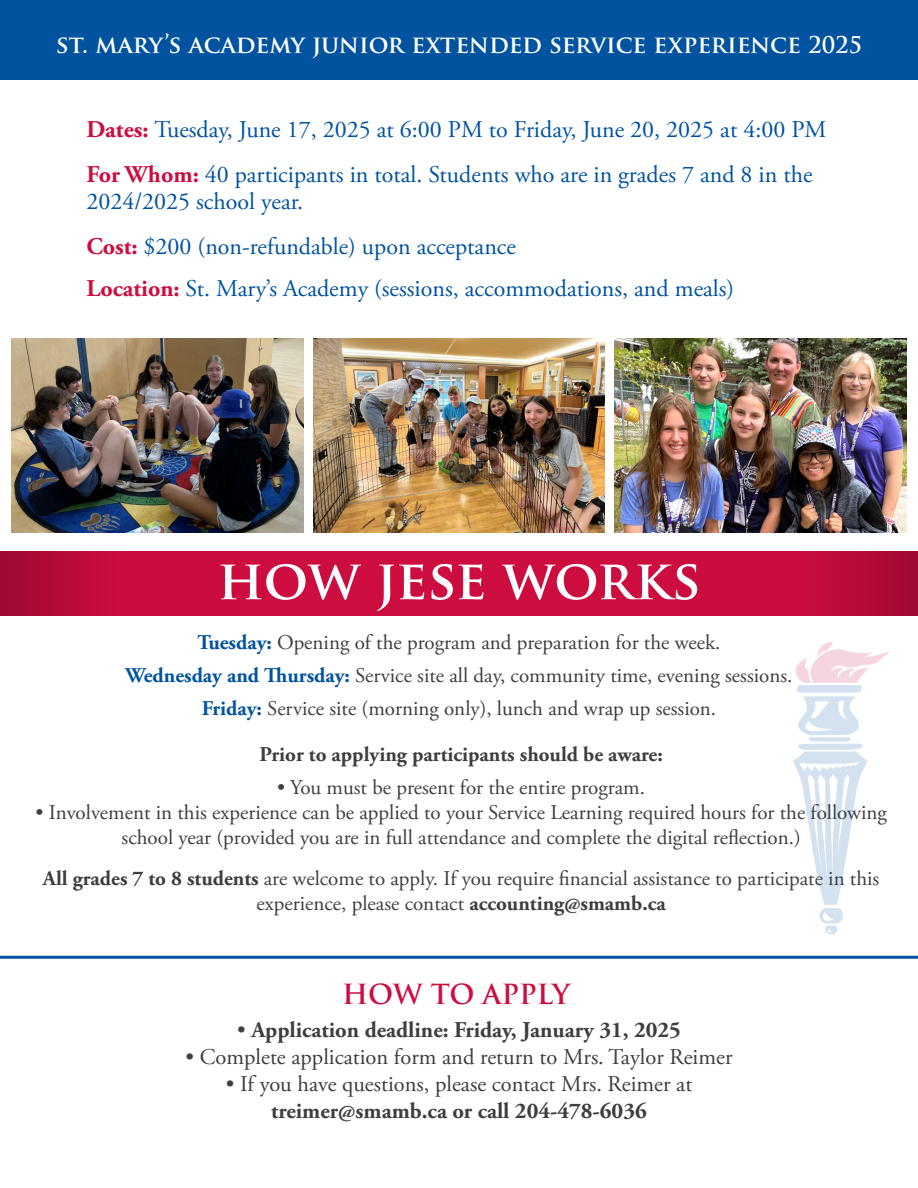
<style>
.page{position:relative;width:918px;height:1188px;background:#fff}
.page>*{position:absolute;margin:0;border:0;box-sizing:border-box;transform-origin:0 0}
.t1{font:700 54px "Trajan Pro";color:#fff}
.t2{font:700 27px "Trajan Pro";color:#cd0d40}
.t3{font:24px/27px "Adobe Garamond Pro";color:#0153a0}
.t4{font:700 24px "Trajan Pro";color:#fff}
.t5{font:22.5px "Adobe Garamond Pro";color:#3e3e3f}
.t6{font:700 22.5px "Adobe Garamond Pro";color:#3e3e3f}
.t7{font:21px/25.2px "Adobe Garamond Pro";color:#3e3e3f;text-align:center}
.t8{font:700 21px "Adobe Garamond Pro";color:#3e3e3f}
.s1{font-size:22.5px}
.s2{font-weight:700;color:#cd0d40}
.s3{font-weight:700;color:#0153a0}
.s4{font-weight:700}
.s5{font-weight:400}
</style>
<div class="page">
<div style="left:0;top:551px;width:918px;height:65px;background:#cd0d40"></div>
<div style="left:680px;top:551px;width:238px;height:65px;background:linear-gradient(to right,#d70d42,#ab0a36)"></div>
<div style="left:0;top:551px;width:238px;height:65px;background:linear-gradient(to right,#aa0a35,#d70d42)"></div>
<div style="left:0;top:0;width:918px;height:80px;background:#0153a0"></div>
<img style="left:313px;top:338px;width:292px;height:195px">
<img style="left:12px;top:338px;width:291px;height:195px">
<svg style="left:793px;top:642px;width:97px;height:292px"></svg>
<img style="left:615px;top:338px;width:291px;height:195px">
<hr style="left:0;top:956px;width:918px;height:3px;background:#0153a0">
<p class="t4" style="left:56px;top:29px;width:808px">st. mary’s academy junior extended service experience <span class="s1">2025</span></p>
<p class="t3" style="left:86px;top:117px;width:742px"><span class="s2">Dates:</span> Tuesday, June 17, 2025 at 6:00 PM to Friday, June 20, 2025 at 4:00 PM</p>
<p class="t3" style="left:86px;top:162px;width:728px"><span class="s2">For Whom:</span> 40 participants in total. Students who are in grades 7 and 8 in the<br>2024/2025 school year.</p>
<p class="t3" style="left:86px;top:234px;width:431px"><span class="s2">Cost:</span> $200 (non-refundable) upon acceptance</p>
<p class="t3" style="left:86px;top:276px;width:649px"><span class="s2">Location:</span> St. Mary’s Academy (sessions, accommodations, and meals)</p>
<p class="t1" style="left:217px;top:546px;width:485px">how jese works</p>
<p class="t7" style="left:197px;top:631px;width:525px"><span class="s3">Tuesday:</span> Opening of the program and preparation for the week.</p>
<p class="t7" style="left:125px;top:664px;width:669px"><span class="s3">Wednesday and Thursday:</span> Service site all day, community time, evening sessions.</p>
<p class="t7" style="left:202px;top:697px;width:516px"><span class="s3">Friday:</span> Service site (morning only), lunch and wrap up session.</p>
<p class="t8" style="left:259px;top:742px;width:405px">Prior to applying participants should be aware:</p>
<p class="t7" style="left:277px;top:775px;width:369px">• You must be present for the entire program.</p>
<p class="t7" style="left:35px;top:801px;width:853px">• Involvement in this experience can be applied to your Service Learning required hours for the following school year (provided you are in full attendance and complete the digital reflection.)</p>
<p class="t7" style="left:43px;top:866px;width:838px"><span class="s4">All grades 7 to 8 students</span> are welcome to apply. If you require financial assistance to participate in this experience, please contact <span class="s4">accounting@smamb.ca</span></p>
<p class="t2" style="left:342px;top:977px;width:229px">HOW TO APPLY</p>
<p class="t6" style="left:237px;top:1017px;width:445px"><span class="s5">•</span> Application deadline: Friday, January 31, 2025</p>
<p class="t5" style="left:186px;top:1044px;width:548px">• Complete application form and return to Mrs. Taylor Reimer</p>
<p class="t5" style="left:226px;top:1071px;width:468px">• If you have questions, please contact Mrs. Reimer at</p>
<p class="t6" style="left:271px;top:1098px;width:377px">treimer@smamb.ca or call 204-478-6036</p>
</div>
